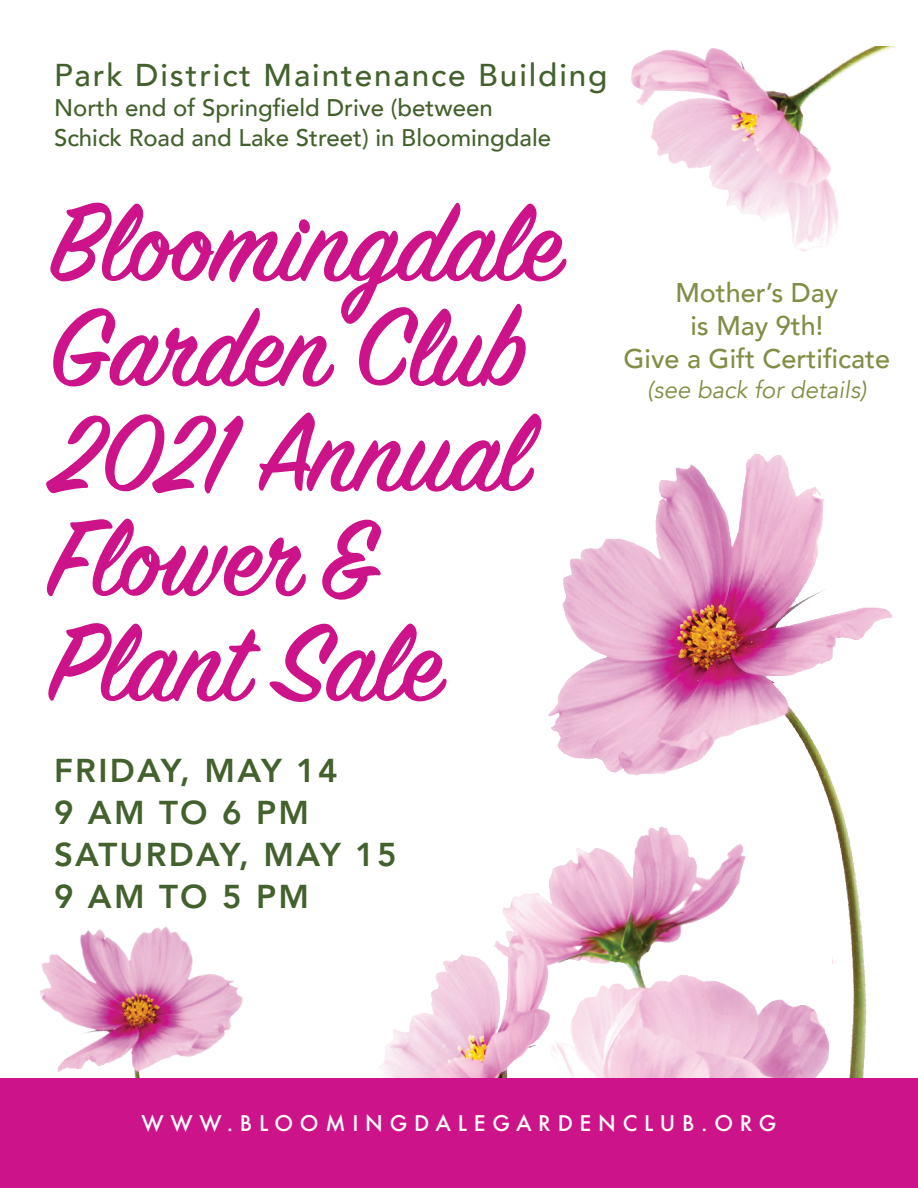
<style>
.page{position:relative;width:918px;height:1188px;background:#fff}
.page>*{position:absolute;margin:0;border:0;box-sizing:border-box;transform-origin:0 0}
.t1{font:800 33px "Avenir";letter-spacing:.07em;color:#43612d}
.t2{font:500 31.5px "Avenir";letter-spacing:.06em;color:#43612d}
.t3{font:500 27px "Avenir";color:#838d45}
.t4{font:500 24px "Avenir";color:#43612d}
.t5{font:italic 24px "Avenir";color:#838d45}
.t6{font:500 21px "Futura";letter-spacing:.32em;color:#fff}
</style>
<div class="page">
<img style="left:631px;top:47px;width:264px;height:205px">
<img style="left:40px;top:926px;width:203px;height:152px">
<img style="left:541px;top:420px;width:352px;height:658px">
<img style="left:380px;top:823px;width:452px;height:255px">
<div style="left:0;top:1078px;width:918px;height:110px;background:#cc1389"></div>
<svg style="left:48px;top:623px;width:399px;height:79px"></svg>
<svg style="left:46px;top:518px;width:335px;height:82px"></svg>
<svg style="left:46px;top:412px;width:495px;height:82px"></svg>
<svg style="left:53px;top:325px;width:473px;height:62px"></svg>
<svg style="left:50px;top:202px;width:517px;height:123px"></svg>
<p class="t2" style="left:54px;top:47px;width:555px">Park District Maintenance Building</p>
<p class="t4" style="left:54px;top:86px;width:440px">North end of Springfield Drive (between</p>
<p class="t4" style="left:54px;top:116px;width:499px">Schick Road and Lake Street) in Bloomingdale</p>
<p class="t3" style="left:675px;top:270px;width:165px">Mother’s Day</p>
<p class="t3" style="left:690px;top:303px;width:134px">is May 9th!</p>
<p class="t3" style="left:624px;top:336px;width:268px">Give a Gift Certificate</p>
<p class="t5" style="left:647px;top:376px;width:221px">(see back for details)</p>
<p class="t1" style="left:54px;top:745px;width:285px">FRIDAY, MAY 14</p>
<p class="t1" style="left:54px;top:787px;width:257px">9 AM TO 6 PM</p>
<p class="t1" style="left:54px;top:829px;width:344px">SATURDAY, MAY 15</p>
<p class="t1" style="left:54px;top:871px;width:257px">9 AM TO 5 PM</p>
<p class="t6" style="left:141px;top:1109px;width:637px">WWW.BLOOMINGDALEGARDENCLUB.ORG</p>
</div>
